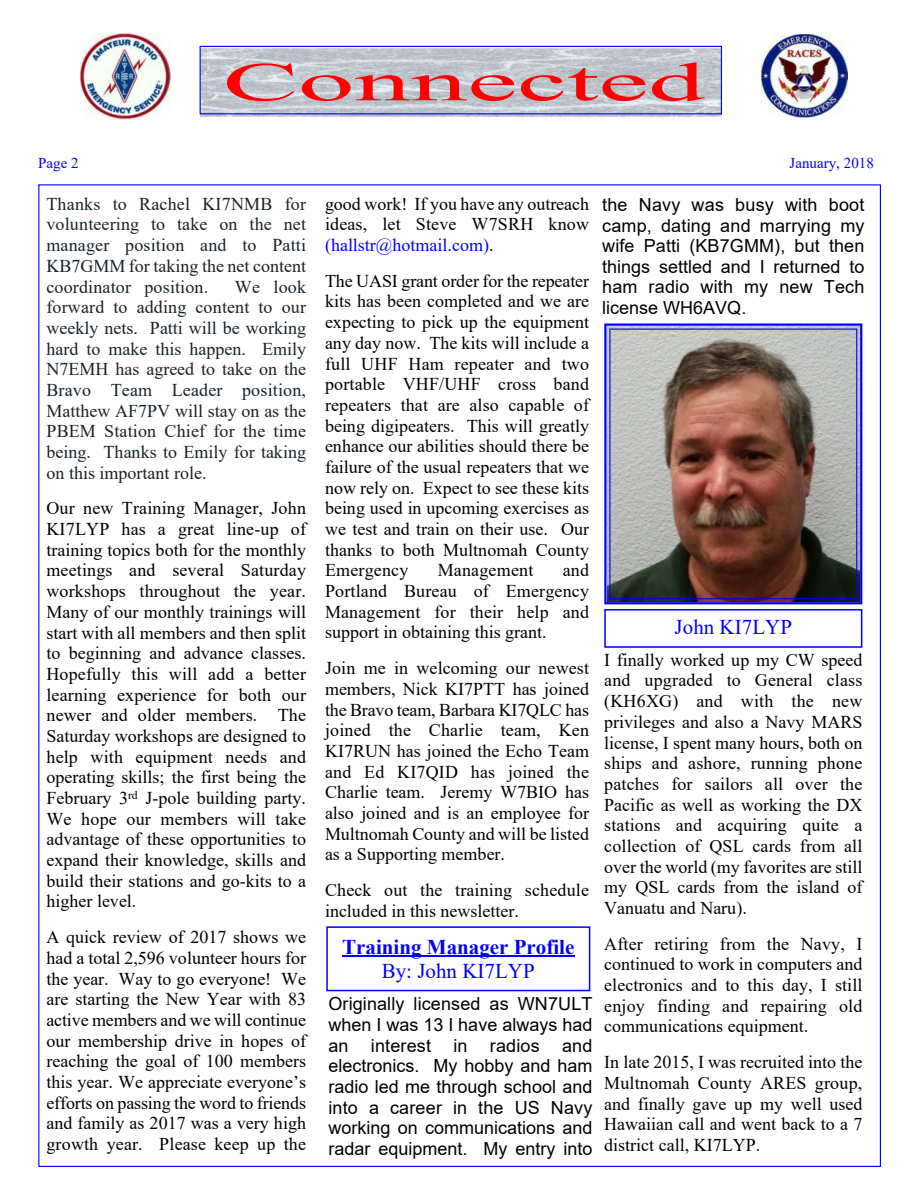
<style>
.page{position:relative;width:918px;height:1188px;background:#fff}
.page>*{position:absolute;margin:0;border:0;box-sizing:border-box;transform-origin:0 0}
.t1{font:54.45px "Times New Roman";color:#f00;scale:2.07 1}
.t2{font:21px "Times New Roman";color:#00f}
.t3{font:700 21px "Times New Roman";color:#00f}
.t4{font:18px/20.7px "Times New Roman";color:#000;text-align:justify}
.t5{font:18px/20.7px "Times New Roman";color:#17232b;text-align:justify}
.t6{font:18px/20.7px "Arial";color:#000;text-align:justify}
.t7{font:15px "Times New Roman";color:#00f}
.s1{color:#00f}
</style>
<div class="page">
<div style="left:38px;top:184px;width:843px;height:983px;background:#fff;border:1px solid #00f"></div>
<img style="left:200px;top:49px;width:521px;height:67px">
<div style="left:200px;top:46px;width:522px;height:68px;border:1px solid #00f"></div>
<img style="left:762px;top:35px;width:85px;height:83px">
<img style="left:80px;top:33px;width:90px;height:86px">
<div style="left:326px;top:926px;width:264px;height:65px;background:#fff;border:2px solid #00f"></div>
<hr style="left:342px;top:955px;width:232px;height:2px;background:#00f">
<img style="left:604px;top:323px;width:258px;height:281px">
<div style="left:604px;top:609px;width:258px;height:39px;background:#fff;border:2px solid #00f"></div>
<h1 class="t1" style="left:223px;top:63px;width:234px">Connected</h1>
<p class="t7" style="left:38px;top:158px;width:42px">Page 2</p>
<p class="t7" style="left:790px;top:157px;width:86px">January, 2018</p>
<p class="t5" style="left:46px;top:195px;width:261px">Thanks to Rachel KI7NMB for volunteering to take on the net manager position and to Patti KB7GMM for taking the net content coordinator position.</p>
<p class="t4" style="left:325px;top:195px;width:266px">good work! If you have any outreach ideas, let Steve W7SRH know <span class="s1">(hallstr@hotmail.com)</span>.</p>
<p class="t4" style="left:325px;top:272px;width:266px">The UASI grant order for the repeater kits has been completed and we are expecting to pick up the equipment any day now. The kits will include a full UHF Ham repeater and two portable VHF/UHF cross band repeaters that are also capable of being digipeaters. This will greatly enhance our abilities should there be failure of the usual repeaters that we now rely on. Expect to see these kits being used in upcoming exercises as we test and train on their use. Our thanks to both Multnomah County Emergency</p>
<p class="t6" style="left:602px;top:196px;width:264px">the Navy was busy with boot camp, dating and marrying my wife Patti (KB7GMM), but then things settled and I returned to ham radio with my new Tech license WH6AVQ.</p>
<p class="t5" style="left:46px;top:278px;width:261px;text-indent:189px">We look forward to adding content to our weekly nets. Patti will be working hard to make this happen. Emily N7EMH has agreed to take on the Bravo Team Leader position, Matthew AF7PV will stay on as the PBEM Station Chief for the time being. Thanks to Emily for taking on this important role.</p>
<p class="t4" style="left:46px;top:500px;width:261px">Our new Training Manager, John KI7LYP has a great line-up of training topics both for the monthly meetings and several Saturday workshops throughout the year.<br>Many of our monthly trainings will start with all members and then split to beginning and advance classes.<br>Hopefully this will add a better learning experience for both our newer and older members. The Saturday workshops are designed to help with equipment needs and operating skills; the first being the February 3<sup>rd</sup> J-pole building party.<br>We hope our members will take advantage of these opportunities to expand their knowledge, skills and build their stations and go-kits to a higher level.</p>
<p class="t4" style="left:46px;top:928px;width:261px">A quick review of 2017 shows we had a total 2,596 volunteer hours for the year. Way to go everyone! We are starting the New Year with 83 active members and we will continue our membership drive in hopes of reaching the goal of 100 members this year. We appreciate everyone’s efforts on passing the word to friends and family as 2017 was a very high growth year. Please keep up the</p>
<p class="t4" style="left:325px;top:562px;width:266px;text-indent:238px">and Portland Bureau of Emergency Management for their help and support in obtaining this grant.</p>
<p class="t4" style="left:325px;top:660px;width:266px">Join me in welcoming our newest members, Nick KI7PTT has joined the Bravo team, Barbara KI7QLC has joined the Charlie team, Ken KI7RUN has joined the Echo Team and Ed KI7QID has joined the Charlie team. Jeremy W7BIO has also joined and is an employee for Multnomah County and will be listed as a Supporting member.</p>
<p class="t4" style="left:325px;top:881px;width:266px">Check out the training schedule included in this newsletter.</p>
<p class="t3" style="left:342px;top:940px;width:234px">Training Manager Profile</p>
<p class="t2" style="left:382px;top:963px;width:155px">By: John KI7LYP</p>
<p class="t6" style="left:328px;top:995px;width:266px">Originally licensed as WN7ULT when I was 13 I have always had an interest in radios and electronics. My hobby and ham radio led me through school and into a career in the US Navy working on communications and radar equipment. My entry into</p>
<p class="t4" style="left:438px;top:562px;width:97px">Management</p>
<p class="t2" style="left:675px;top:619px;width:119px">John KI7LYP</p>
<p class="t4" style="left:604px;top:651px;width:260px">I finally worked up my CW speed and upgraded to General class (KH6XG) and with the new privileges and also a Navy MARS license, I spent many hours, both on ships and ashore, running phone patches for sailors all over the Pacific as well as working the DX stations and acquiring quite a collection of QSL cards from all over the world (my favorites are still my QSL cards from the island of Vanuatu and Naru).</p>
<p class="t4" style="left:604px;top:935px;width:260px">After retiring from the Navy, I continued to work in computers and electronics and to this day, I still enjoy finding and repairing old communications equipment.</p>
<p class="t4" style="left:604px;top:1054px;width:260px">In late 2015, I was recruited into the Multnomah County ARES group, and finally gave up my well used Hawaiian call and went back to a 7 district call, KI7LYP.</p>
</div>
